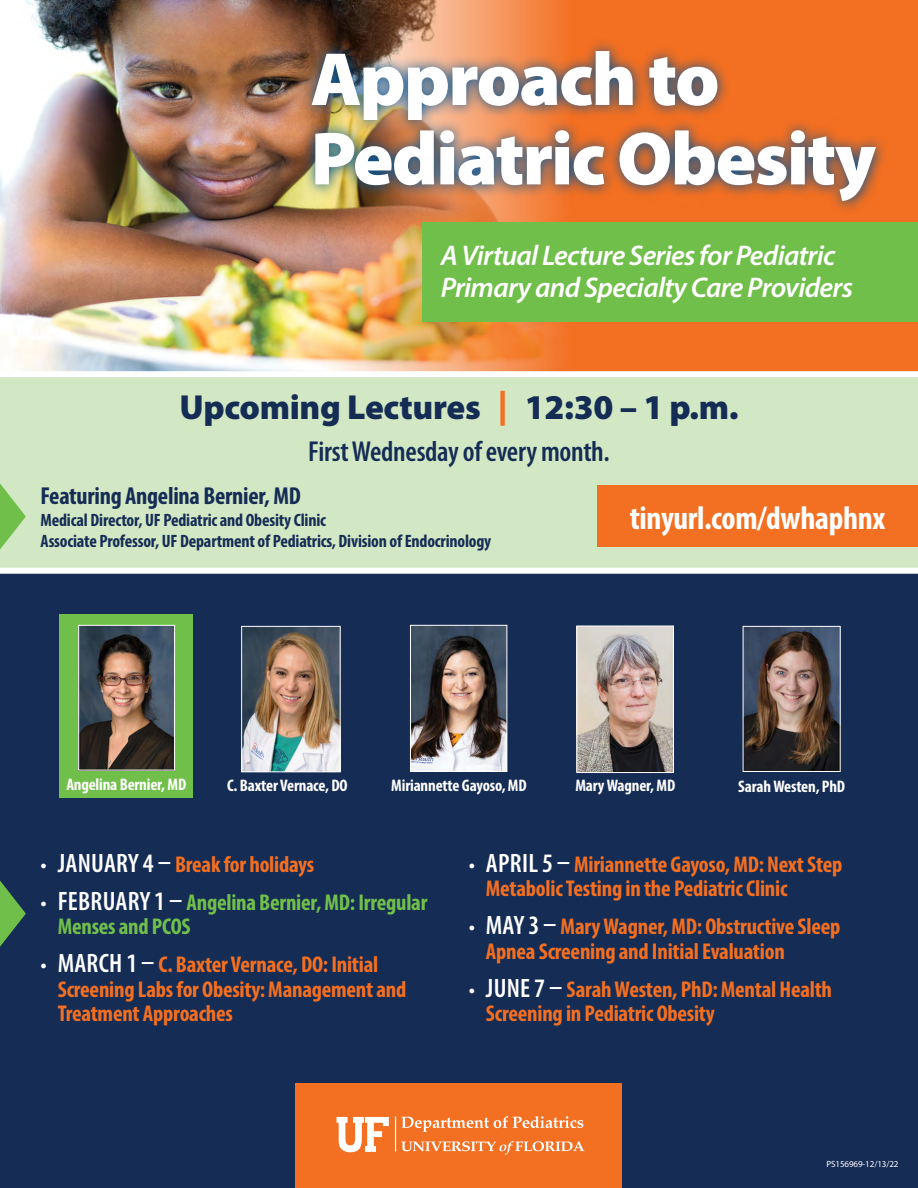
<style>
.page{position:relative;width:918px;height:1188px;background:#fff}
.page>*{position:absolute;margin:0;border:0;box-sizing:border-box;transform-origin:0 0}
.t1{font:900 75.9px/79.3px "Myriad Pro";letter-spacing:-.025em;color:#fff}
.t2{font:900 34.95px "Myriad Pro";letter-spacing:-.01em;color:#152c55}
.t3{font:700 condensed 32.85px "Myriad Pro";letter-spacing:-.01em;color:#fff}
.t4{font:600 condensed 28.95px "Myriad Pro";letter-spacing:-.01em;color:#152c55}
.t5{font:italic 600 28.5px/32.2px "Myriad Pro";letter-spacing:-.025em;color:#fff}
.t6{font:700 condensed 24.6px "Myriad Pro";letter-spacing:-.01em;color:#152c55}
.t7{font:700 condensed 22.95px/24.5px "Myriad Pro";letter-spacing:-.01em;color:#f36f21}
.t8{font:700 condensed 22.95px/24.5px "Myriad Pro";letter-spacing:-.01em;color:#71bf4b}
.t9{font:700 condensed 17.85px/21.8px "Myriad Pro";letter-spacing:-.01em;color:#152c55}
.t10{font:700 condensed 16.8px "Myriad Pro";letter-spacing:-.01em;color:#fff}
.t11{font:9px "Myriad Pro";letter-spacing:-.01em;color:#fff}
.s1{color:#f36f21}
.s2{font-weight:600;color:#fff}
.s3{font-weight:600;font-size:26.7px;color:#fff}
</style>
<div class="page">
<div style="left:0;top:568px;width:918px;height:620px;background:#152c55"></div>
<div style="left:0;top:0;width:918px;height:376px;background:#f36f21"></div>
<img style="left:0;top:0;width:570px;height:371px">
<div style="left:0;top:374px;width:918px;height:197px;background:#d2e8c4"></div>
<div style="left:0;top:568px;width:918px;height:6px;background:#fff"></div>
<img style="left:300px;top:37px;width:584px;height:177px">
<div style="left:423px;top:222px;width:495px;height:99px;background:#71bf4b"></div>
<div style="left:0;top:371px;width:918px;height:6px;background:#fff"></div>
<div style="left:597px;top:485px;width:321px;height:62px;background:#f36f21"></div>
<div style="left:295px;top:1084px;width:327px;height:104px;background:#f36f21"></div>
<svg style="left:401px;top:1116px;width:182px;height:16px"></svg>
<hr style="left:395px;top:1116px;width:1px;height:36px;background:#fff">
<svg style="left:401px;top:1141px;width:184px;height:14px"></svg>
<svg style="left:336px;top:1117px;width:53px;height:35px"></svg>
<svg style="left:0;top:483px;width:26px;height:67px"></svg>
<svg style="left:0;top:881px;width:26px;height:66px"></svg>
<div style="left:59px;top:614px;width:134px;height:183px;background:#71bf4b"></div>
<img style="left:243px;top:628px;width:96px;height:142px">
<div style="left:241px;top:626px;width:100px;height:146px;border:1px solid #fff"></div>
<img style="left:579px;top:628px;width:93px;height:143px">
<div style="left:577px;top:626px;width:97px;height:147px;border:1px solid #fff"></div>
<img style="left:412px;top:627px;width:93px;height:143px">
<div style="left:410px;top:625px;width:97px;height:147px;border:1px solid #fff"></div>
<img style="left:745px;top:628px;width:94px;height:142px">
<div style="left:743px;top:626px;width:98px;height:146px;border:1px solid #fff"></div>
<img style="left:80px;top:627px;width:93px;height:141px">
<div style="left:78px;top:625px;width:97px;height:145px;border:1px solid #fff"></div>
<h1 class="t1" style="left:311px;top:37px;width:567px">Approach to<br>Pediatric Obesity</h1>
<p class="t5" style="left:441px;top:238px;width:414px">A Virtual Lecture Series for Pediatric<br>Primary and Specialty Care Providers</p>
<h2 class="t2" style="left:180px;top:384px;width:561px">Upcoming Lectures <span class="s1">|</span> 12:30 – 1 p.m.</h2>
<p class="t4" style="left:308px;top:435px;width:303px">First Wednesday of every month.</p>
<h3 class="t3" style="left:630px;top:498px;width:257px">tinyurl.com/dwhaphnx</h3>
<p class="t6" style="left:40px;top:480px;width:262px">Featuring Angelina Bernier, MD</p>
<p class="t9" style="left:40px;top:509px;width:452px">Medical Director, UF Pediatric and Obesity Clinic<br>Associate Professor, UF Department of Pediatrics, Division of Endocrinology</p>
<p class="t10" style="left:66px;top:774px;width:121px">Angelina Bernier, MD</p>
<p class="t10" style="left:738px;top:776px;width:109px">Sarah Westen, PhD</p>
<p class="t10" style="left:227px;top:775px;width:122px">C. Baxter Vernace, DO</p>
<p class="t10" style="left:391px;top:775px;width:137px">Miriannette Gayoso, MD</p>
<p class="t10" style="left:575px;top:775px;width:101px">Mary Wagner, MD</p>
<p class="t7" style="left:40px;top:852px;width:275px"><span class="s2">•</span> <span class="s3">JANUARY 4 –</span> Break for holidays</p>
<p class="t8" style="left:58px;top:890px;width:371px;text-indent:-17px"><span class="s2">•</span> <span class="s3">FEBRUARY 1 –</span> Angelina Bernier, MD: Irregular<br>Menses and PCOS</p>
<p class="t7" style="left:58px;top:952px;width:350px;text-indent:-17px"><span class="s2">•</span> <span class="s3">MARCH 1 –</span> C. Baxter Vernace, DO: Initial<br>Screening Labs for Obesity: Management and<br>Treatment Approaches</p>
<p class="t7" style="left:486px;top:852px;width:358px;text-indent:-17px"><span class="s2">•</span> <span class="s3">APRIL 5 –</span> Miriannette Gayoso, MD: Next Step<br>Metabolic Testing in the Pediatric Clinic</p>
<p class="t7" style="left:486px;top:914px;width:356px;text-indent:-17px"><span class="s2">•</span> <span class="s3">MAY 3 –</span> Mary Wagner, MD: Obstructive Sleep<br>Apnea Screening and Initial Evaluation</p>
<p class="t7" style="left:486px;top:976px;width:348px;text-indent:-17px"><span class="s2">•</span> <span class="s3">JUNE 7 –</span> Sarah Westen, PhD: Mental Health<br>Screening in Pediatric Obesity</p>
<p class="t11" style="left:826px;top:1159px;width:74px">PS156969-12/13/22</p>
</div>
